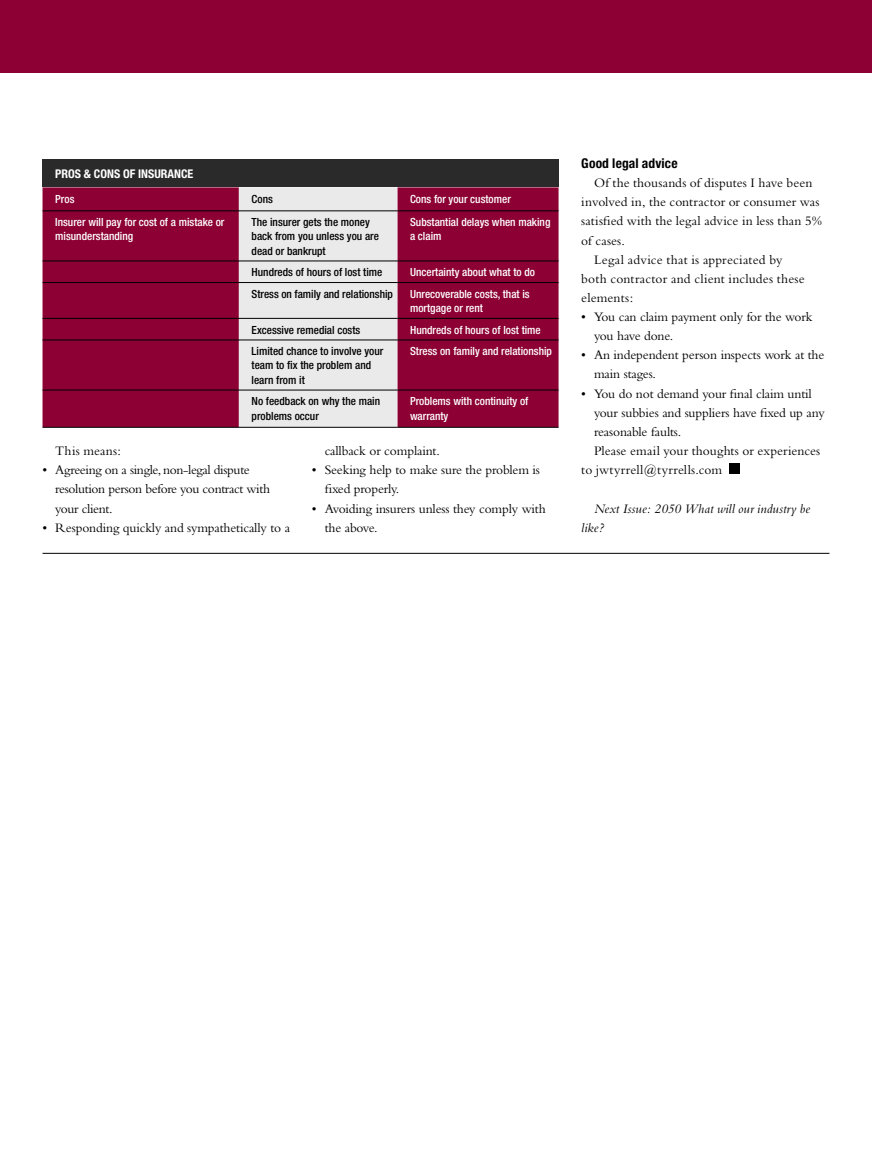
<style>
.page{position:relative;width:872px;height:1174px;background:#fff}
.page>*{position:absolute;margin:0;border:0;box-sizing:border-box;transform-origin:0 0}
.t1{font:13.5px/19.2px "Bembo";letter-spacing:-.01em;color:#000}
.t2{font:13.5px "Bembo";letter-spacing:.015em;color:#000}
.t3{font:italic 13.5px/19.2px "Bembo";color:#000}
.t4{font:13.5px "Bembo";letter-spacing:.025em;color:#000}
.t5{font:700 condensed 13.5px "Helvetica Neue";letter-spacing:.01em;color:#000}
.t6{font:13.5px "Bembo";letter-spacing:.01em;color:#000}
.t7{font:700 condensed 12px "Helvetica Neue";color:#fff}
.t8{font:500 condensed 11.25px/14.2px "Helvetica Neue";color:#fff}
.t9{font:500 condensed 11.25px/14.2px "Helvetica Neue";color:#000}
</style>
<div class="page">
<div style="left:0;top:0;width:872px;height:72px;background:#8c0033"></div>
<div style="left:729px;top:463px;width:11px;height:11px;background:#000"></div>
<hr style="left:43px;top:553px;width:786px;height:1px;background:#000">
<div style="left:43px;top:159px;width:515px;height:28px;background:#2a2a2a"></div>
<div style="left:43px;top:187px;width:515px;height:240px;background:#8c0033"></div>
<div style="left:239px;top:187px;width:158px;height:240px;background:#eaeaea"></div>
<hr style="left:43px;top:211px;width:196px;height:1px;background:#000">
<hr style="left:239px;top:211px;width:158px;height:1px;background:#000">
<hr style="left:397px;top:211px;width:161px;height:1px;background:#000">
<hr style="left:43px;top:261px;width:196px;height:1px;background:#000">
<hr style="left:239px;top:261px;width:158px;height:1px;background:#000">
<hr style="left:397px;top:261px;width:161px;height:1px;background:#000">
<hr style="left:43px;top:282px;width:196px;height:1px;background:#000">
<hr style="left:239px;top:282px;width:158px;height:1px;background:#000">
<hr style="left:397px;top:282px;width:161px;height:1px;background:#000">
<hr style="left:43px;top:318px;width:196px;height:1px;background:#000">
<hr style="left:239px;top:318px;width:158px;height:1px;background:#000">
<hr style="left:397px;top:318px;width:161px;height:1px;background:#000">
<hr style="left:43px;top:340px;width:196px;height:1px;background:#000">
<hr style="left:239px;top:340px;width:158px;height:1px;background:#000">
<hr style="left:397px;top:340px;width:161px;height:1px;background:#000">
<hr style="left:43px;top:390px;width:196px;height:1px;background:#000">
<hr style="left:239px;top:390px;width:158px;height:1px;background:#000">
<hr style="left:397px;top:390px;width:161px;height:1px;background:#000">
<hr style="left:43px;top:427px;width:196px;height:1px;background:#000">
<hr style="left:239px;top:427px;width:158px;height:1px;background:#000">
<hr style="left:397px;top:427px;width:161px;height:1px;background:#000">
<p class="t7" style="left:55px;top:167px;width:140px">PROS &amp; CONS OF INSURANCE</p>
<p class="t8" style="left:55px;top:191px;width:21px">Pros</p>
<p class="t9" style="left:252px;top:191px;width:23px">Cons</p>
<p class="t8" style="left:410px;top:191px;width:102px">Cons for your customer</p>
<p class="t8" style="left:55px;top:215px;width:171px">Insurer will pay for cost of a mistake or misunderstanding</p>
<p class="t9" style="left:252px;top:215px;width:129px">The insurer gets the money back from you unless you are dead or bankrupt</p>
<p class="t8" style="left:410px;top:215px;width:142px">Substantial delays when making a claim</p>
<p class="t9" style="left:252px;top:265px;width:132px">Hundreds of hours of lost time</p>
<p class="t8" style="left:410px;top:265px;width:126px">Uncertainty about what to do</p>
<p class="t9" style="left:252px;top:286px;width:143px">Stress on family and relationship</p>
<p class="t8" style="left:410px;top:286px;width:121px">Unrecoverable costs, that is mortgage or rent</p>
<p class="t9" style="left:252px;top:322px;width:110px">Excessive remedial costs</p>
<p class="t8" style="left:410px;top:322px;width:132px">Hundreds of hours of lost time</p>
<p class="t9" style="left:252px;top:344px;width:133px">Limited chance to involve your team to fix the problem and learn from it</p>
<p class="t8" style="left:410px;top:344px;width:143px">Stress on family and relationship</p>
<p class="t9" style="left:252px;top:394px;width:130px">No feedback on why the main problems occur</p>
<p class="t8" style="left:410px;top:394px;width:120px">Problems with continuity of warranty</p>
<p class="t2" style="left:55px;top:443px;width:67px">This means:</p>
<p class="t1" style="left:55px;top:460px;width:216px;text-indent:-13px">• Agreeing on a single, non-legal dispute resolution person before you contract with your client.</p>
<p class="t1" style="left:43px;top:517px;width:249px">• Responding quickly and sympathetically to a</p>
<p class="t1" style="left:325px;top:441px;width:117px">callback or complaint.</p>
<p class="t1" style="left:325px;top:460px;width:217px;text-indent:-13px">• Seeking help to make sure the problem is fixed properly.</p>
<p class="t1" style="left:325px;top:498px;width:223px;text-indent:-13px">• Avoiding insurers unless they comply with the above.</p>
<p class="t5" style="left:581px;top:155px;width:98px">Good legal advice</p>
<p class="t1" style="left:594px;top:173px;width:220px">Of the thousands of disputes I have been</p>
<p class="t1" style="left:581px;top:192px;width:240px">involved in, the contractor or consumer was</p>
<p class="t2" style="left:581px;top:213px;width:242px">satisfied with the legal advice in less than 5%</p>
<p class="t1" style="left:581px;top:230px;width:45px">of cases.</p>
<p class="t2" style="left:594px;top:251px;width:190px">Legal advice that is appreciated by</p>
<p class="t2" style="left:581px;top:271px;width:225px">both contractor and client includes these</p>
<p class="t6" style="left:581px;top:290px;width:53px">elements:</p>
<p class="t1" style="left:594px;top:307px;width:220px;text-indent:-13px">• You can claim payment only for the work you have done.</p>
<p class="t1" style="left:594px;top:345px;width:232px;text-indent:-13px">• An independent person inspects work at the main stages.</p>
<p class="t1" style="left:581px;top:383px;width:232px">• You do not demand your final claim until</p>
<p class="t1" style="left:594px;top:403px;width:232px">your subbies and suppliers have fixed up any</p>
<p class="t1" style="left:594px;top:422px;width:89px">reasonable faults.</p>
<p class="t1" style="left:594px;top:441px;width:228px">Please email your thoughts or experiences</p>
<p class="t4" style="left:581px;top:462px;width:142px">to jwtyrrell@tyrrells.com</p>
<p class="t3" style="left:581px;top:498px;width:230px;text-indent:13px">Next Issue: 2050 What will our industry be like?</p>
</div>
